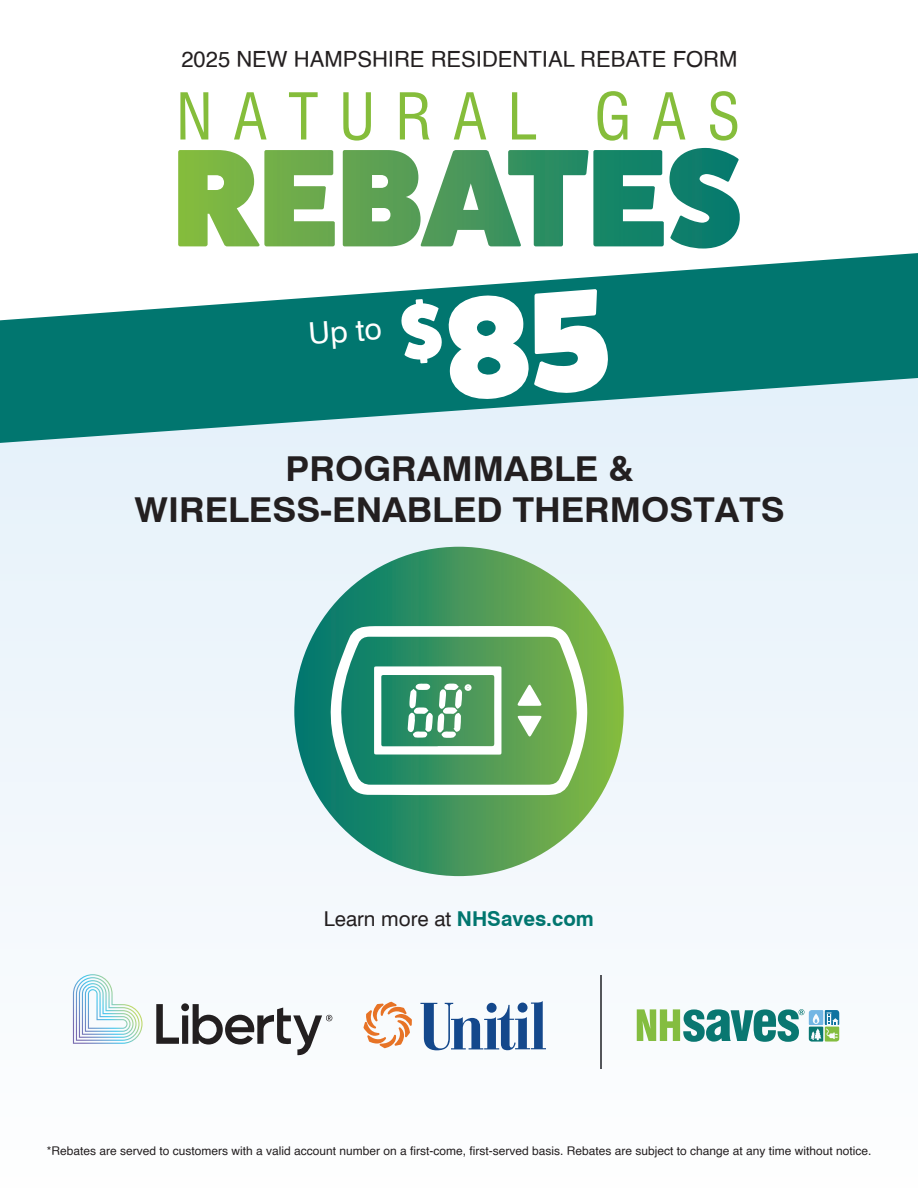
<style>
.page{position:relative;width:918px;height:1188px;background:#fff}
.page>*{position:absolute;margin:0;border:0;box-sizing:border-box;transform-origin:0 0}
.t1{font:condensed 62.85px "Swiss 721 BT";letter-spacing:.33em;color:#85bd3b}
.t2{font:700 34.35px/41.2px "Swiss 721 BT";color:#231f20;text-align:center;scale:1.05 1}
.t3{font:30px "Swiss 721 BT";color:#fff}
.t4{font:22.35px "Helvetica";color:#231f20}
.t5{font:20.55px "Swiss 721 BT";color:#231f20}
.t6{font:12px "Helvetica";color:#231f20}
.s1{font-weight:700;color:#01766f}
</style>
<div class="page">
<div style="left:0;top:346px;width:918px;height:842px;background:#f2f8fc"></div>
<svg style="left:637px;top:1009px;width:202px;height:33px"></svg>
<hr style="left:600px;top:975px;width:2px;height:94px;background:#54565a">
<svg style="left:363px;top:1002px;width:49px;height:46px"></svg>
<svg style="left:420px;top:1001px;width:126px;height:49px"></svg>
<svg style="left:73px;top:974px;width:70px;height:70px"></svg>
<svg style="left:156px;top:1003px;width:176px;height:53px"></svg>
<div style="left:294px;top:547px;width:330px;height:329px;background:linear-gradient(to right,#007574,#8aba42);border-radius:165px"></div>
<svg style="left:330px;top:626px;width:257px;height:169px"></svg>
<svg style="left:0;top:253px;width:918px;height:190px;fill:#01766f"></svg>
<svg style="left:178px;top:150px;width:157px;height:96px"></svg>
<svg style="left:343px;top:148px;width:397px;height:101px"></svg>
<div style="left:400px;top:289px;width:210px;height:113px;background:#01766f"></div>
<h3 class="t4" style="left:181px;top:42px;width:558px">2025 NEW HAMPSHIRE RESIDENTIAL REBATE FORM</h3>
<h1 class="t1" style="left:176px;top:79px;width:566px">NATURAL GAS</h1>
<h3 class="t3" style="left:308px;top:315px;width:75px;rotate:-4deg">Up to</h3>
<h2 class="t2" style="left:135px;top:447px;width:621px">PROGRAMMABLE &amp;<br>WIRELESS-ENABLED THERMOSTATS</h2>
<h3 class="t5" style="left:324px;top:906px;width:272px">Learn more at <span class="s1">NHSaves.com</span></h3>
<p class="t6" style="left:47px;top:1141px;width:826px">*Rebates are served to customers with a valid account number on a first-come, first-served basis. Rebates are subject to change at any time without notice.</p>
</div>
